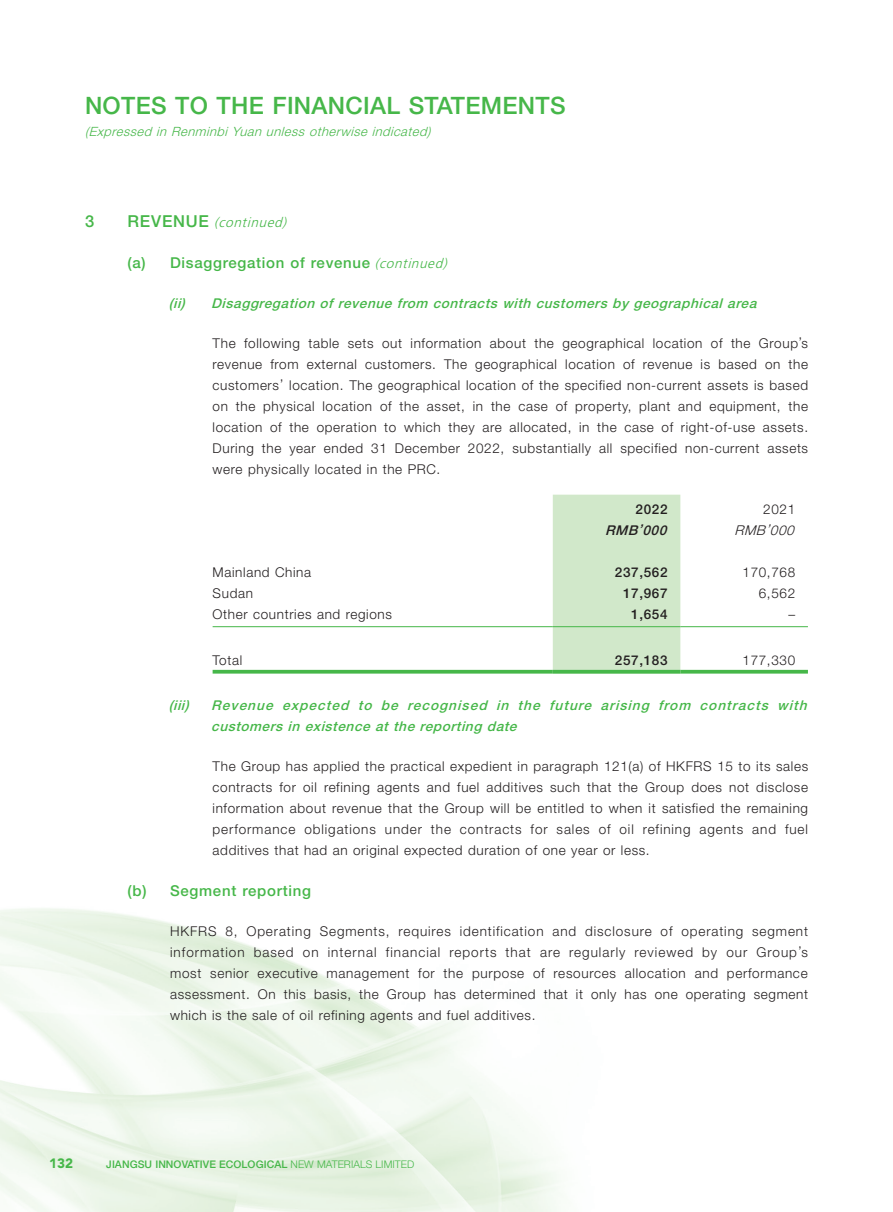
<style>
.page{position:relative;width:893px;height:1212px;background:#fff}
.page>*{position:absolute;margin:0;border:0;box-sizing:border-box;transform-origin:0 0}
.t1{font:500 24px "Helvetica Neue LT Std";letter-spacing:.01em;color:#46b749}
.t2{font:500 16.5px "Helvetica Neue LT Std";color:#46b749}
.t3{font:500 15px "Helvetica Neue LT Std";letter-spacing:.05em;color:#46b749}
.t4{font:300 13.5px/21px "Helvetica Neue LT Std";letter-spacing:.05em;color:#231f20;text-align:justify}
.t5{font:italic 500 13.5px/21px "Helvetica Neue LT Std";color:#46b749}
.t6{font:500 13.5px "Helvetica Neue LT Std";letter-spacing:.05em;color:#231f20}
.t7{font:italic 300 13.5px "Frutiger LT Std";color:#46b749}
.t8{font:italic 500 13.5px "Helvetica Neue LT Std";color:#231f20}
.t9{font:italic 300 13.5px "Helvetica Neue LT Std";color:#231f20}
.t10{font:900 13.5px "Avenir LT Std";color:#46b749}
.t11{font:italic 300 12.75px "Helvetica Neue LT Std";color:#46b749}
.t12{font:500 10.5px "Helvetica Neue LT Std";letter-spacing:.005em;color:#46b749}
.s1{font-family:"Helvetica Neue LT Std";font-weight:500;font-style:normal;font-size:16.5px}
.s2{font-family:"Frutiger LT Std";font-weight:300;font-style:italic;font-size:13.5px}
.s3{font-weight:300}
</style>
<div class="page">
<div style="left:553px;top:495px;width:127px;height:175px;background:#d1e8ca"></div>
<hr style="left:213px;top:626px;width:340px;height:1px;background:#46b749">
<hr style="left:553px;top:626px;width:127px;height:1px;background:#46b749">
<hr style="left:680px;top:626px;width:128px;height:1px;background:#46b749">
<svg style="left:213px;top:670px;width:340px;height:4px"></svg>
<svg style="left:553px;top:670px;width:127px;height:4px"></svg>
<svg style="left:680px;top:670px;width:128px;height:4px"></svg>
<h1 class="t1" style="left:85px;top:91px;width:482px">NOTES TO THE FINANCIAL STATEMENTS</h1>
<p class="t11" style="left:85px;top:124px;width:347px">(Expressed in Renminbi Yuan unless otherwise indicated)</p>
<p class="t2" style="left:85px;top:212px;width:11px">3</p>
<p class="t7" style="left:128px;top:215px;width:164px"><span class="s1">R E V E N U E</span> (continued)</p>
<p class="t3" style="left:128px;top:253px;width:325px">(a) Disaggregation of revenue <span class="s2">(continued)</span></p>
<p class="t5" style="left:169px;top:292px;width:17px">(ii)</p>
<p class="t5" style="left:211px;top:292px;width:551px">Disaggregation of revenue from contracts with customers by geographical area</p>
<p class="t4" style="left:213px;top:332px;width:597px">The following table sets out information about the geographical location of the Group’s revenue from external customers. The geographical location of revenue is based on the customers’ location. The geographical location of the specified non-current assets is based on the physical location of the asset, in the case of property, plant and equipment, the location of the operation to which they are allocated, in the case of right-of-use assets.<br>During the year ended 31 December 2022, substantially all specified non-current assets were physically located in the PRC.</p>
<p class="t6" style="left:636px;top:501px;width:33px">2022</p>
<p class="t4" style="left:763px;top:498px;width:33px">2021</p>
<p class="t8" style="left:605px;top:522px;width:67px">RMB’000</p>
<p class="t9" style="left:734px;top:522px;width:65px">RMB’000</p>
<p class="t4" style="left:213px;top:561px;width:100px">Mainland China</p>
<p class="t6" style="left:615px;top:564px;width:54px">237,562</p>
<p class="t4" style="left:742px;top:561px;width:54px">170,768</p>
<p class="t4" style="left:213px;top:582px;width:42px">Sudan</p>
<p class="t6" style="left:623px;top:585px;width:46px">17,967</p>
<p class="t4" style="left:759px;top:582px;width:38px">6,562</p>
<p class="t4" style="left:213px;top:603px;width:181px">Other countries and regions</p>
<p class="t6" style="left:631px;top:606px;width:38px">1,654</p>
<p class="t4" style="left:788px;top:603px;width:8px">–</p>
<p class="t4" style="left:213px;top:650px;width:31px">Total</p>
<p class="t6" style="left:615px;top:653px;width:54px">257,183</p>
<p class="t4" style="left:742px;top:650px;width:54px">177,330</p>
<p class="t5" style="left:169px;top:695px;width:21px">(iii)</p>
<p class="t5" style="left:211px;top:695px;width:601px">Revenue expected to be recognised in the future arising from contracts with customers in existence at the reporting date</p>
<p class="t4" style="left:213px;top:756px;width:597px">The Group has applied the practical expedient in paragraph 121(a) of HKFRS 15 to its sales contracts for oil refining agents and fuel additives such that the Group does not disclose information about revenue that the Group will be entitled to when it satisfied the remaining performance obligations under the contracts for sales of oil refining agents and fuel additives that had an original expected duration of one year or less.</p>
<p class="t3" style="left:128px;top:881px;width:185px">(b) Segment reporting</p>
<p class="t4" style="left:170px;top:920px;width:640px">HKFRS 8, Operating Segments, requires identification and disclosure of operating segment information based on internal financial reports that are regularly reviewed by our Group’s most senior executive management for the purpose of resources allocation and performance assessment. On this basis, the Group has determined that it only has one operating segment which is the sale of oil refining agents and fuel additives.</p>
<p class="t10" style="left:49px;top:1155px;width:26px">132</p>
<p class="t12" style="left:106px;top:1158px;width:309px">JIANGSU INNOVATIVE ECOLOGICAL <span class="s3">NEW MATERIALS LIMITED</span></p>
</div>
